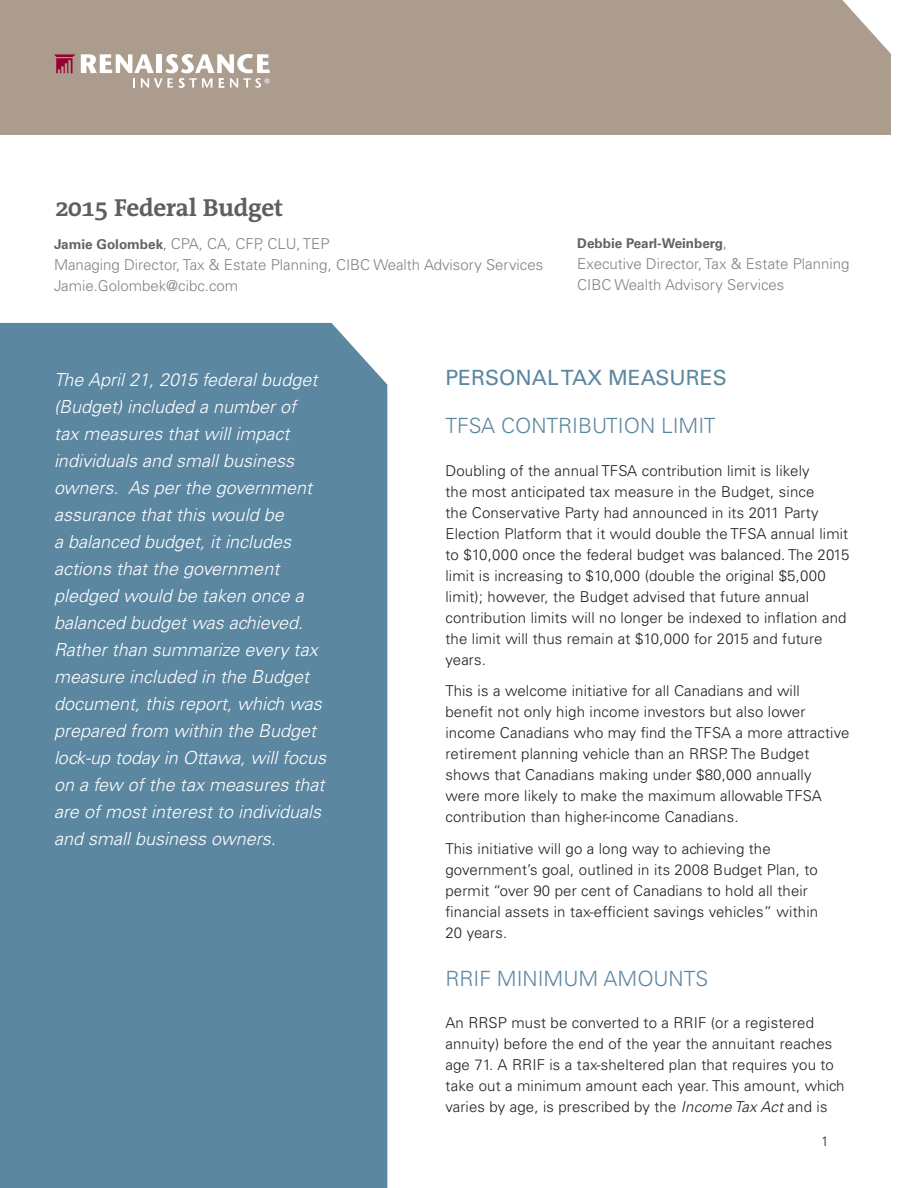
<style>
.page{position:relative;width:918px;height:1188px;background:#fff}
.page>*{position:absolute;margin:0;border:0;box-sizing:border-box;transform-origin:0 0}
.t1{font:700 24.75px "The Antiqua Sun";letter-spacing:-.015em;color:#5f5f62}
.Main_Subhead_2__No_l{font:300 21px "Univers";color:#5c87a1}
.Main_Subhead_1{font:21px "Univers";color:#5c87a1}
.Intro{font:italic 300 18px/27px "Univers";color:#fff}
.body_text{font:300 15px/21px "Univers";letter-spacing:.01em;color:#231f20}
.t2{font:300 15px/21px "Univers";color:#808285}
.t3{font:700 13.5px "Univers";color:#636366}
.t4{font:300 13.5px "Univers";color:#231f20}
.s1{font-weight:700;font-size:13.5px;color:#636366}
.s2{font-size:13.5px;color:#636366}
.s3{font-weight:300}
.s4{font-style:italic}
</style>
<div class="page">
<div style="left:0;top:0;width:891px;height:135px;background:#ab9c8e"></div>
<svg style="left:54px;top:54px;width:216px;height:34px"></svg>
<div style="left:0;top:323px;width:387px;height:865px;background:#5c87a1"></div>
<p class="t1" style="left:55px;top:194px;width:230px">2015 Federal Budget</p>
<p class="t2" style="left:54px;top:233px;width:491px"><span class="s1">Jamie Golombek</span><span class="s2">,</span> CPA, CA, CFP, CLU, TEP<br>Managing Director, Tax &amp; Estate Planning, CIBC Wealth Advisory Services<br>Jamie.Golombek@cibc.com</p>
<p class="t3" style="left:577px;top:236px;width:151px">Debbie Pearl-Weinberg<span class="s3">,</span></p>
<p class="t2" style="left:577px;top:254px;width:274px">Executive Director, Tax &amp; Estate Planning<br>CIBC Wealth Advisory Services</p>
<p class="Intro" style="left:54px;top:366px;width:274px">The April 21, 2015 federal budget (Budget) included a number of<br>tax measures that will impact individuals and small business owners. As per the government assurance that this would be<br>a balanced budget, it includes actions that the government pledged would be taken once a balanced budget was achieved.<br>Rather than summarize every tax measure included in the Budget document, this report, which was prepared from within the Budget lock-up today in Ottawa, will focus on a few of the tax measures that are of most interest to individuals and small business owners.</p>
<p class="Main_Subhead_1" style="left:446px;top:365px;width:283px">PERSONAL TAX MEASURES</p>
<p class="Main_Subhead_2__No_l" style="left:446px;top:413px;width:272px">TFSA CONTRIBUTION LIMIT</p>
<p class="body_text" style="left:446px;top:460px;width:406px">Doubling of the annual TFSA contribution limit is likely<br>the most anticipated tax measure in the Budget, since<br>the Conservative Party had announced in its 2011 Party Election Platform that it would double the TFSA annual limit to $10,000 once the federal budget was balanced. The 2015 limit is increasing to $10,000 (double the original $5,000 limit); however, the Budget advised that future annual contribution limits will no longer be indexed to inflation and the limit will thus remain at $10,000 for 2015 and future years.</p>
<p class="body_text" style="left:446px;top:680px;width:405px">This is a welcome initiative for all Canadians and will benefit not only high income investors but also lower income Canadians who may find the TFSA a more attractive retirement planning vehicle than an RRSP. The Budget shows that Canadians making under $80,000 annually were more likely to make the maximum allowable TFSA contribution than higher-income Canadians.</p>
<p class="body_text" style="left:446px;top:838px;width:374px">This initiative will go a long way to achieving the government’s goal, outlined in its 2008 Budget Plan, to permit “over 90 per cent of Canadians to hold all their financial assets in tax-efficient savings vehicles” within 20 years.</p>
<p class="Main_Subhead_2__No_l" style="left:446px;top:965px;width:264px">RRIF MINIMUM AMOUNTS</p>
<p class="body_text" style="left:446px;top:1012px;width:401px">An RRSP must be converted to a RRIF (or a registered annuity) before the end of the year the annuitant reaches age 71. A RRIF is a tax-sheltered plan that requires you to take out a minimum amount each year. This amount, which varies by age, is prescribed by the <span class="s4">Income Tax Act</span> and is</p>
<p class="t4" style="left:821px;top:1133px;width:9px">1</p>
</div>
